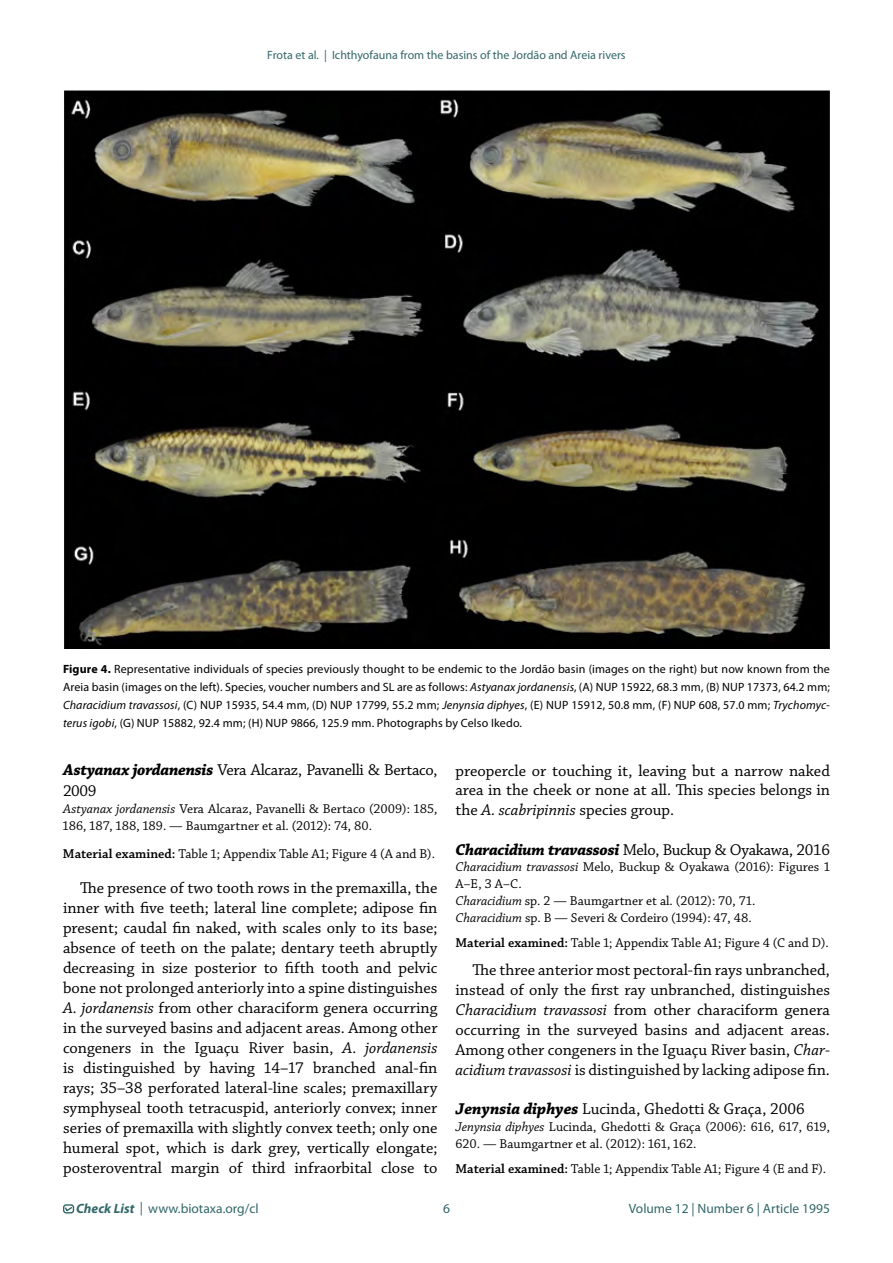
<style>
.page{position:relative;width:893px;height:1263px;background:#fff}
.page>*{position:absolute;margin:0;border:0;box-sizing:border-box;transform-origin:0 0}
.t1{font:16.5px/20.1px "Chaparral Pro";color:#000;text-align:justify}
.t2{font:16.5px/20.1px "Chaparral Pro";letter-spacing:-.02em;color:#000}
.t3{font:13.5px/16.8px "Chaparral Pro";color:#000}
.t4{font:13.5px "Myriad Pro";color:#336769}
.t5{font:12px/18px "Myriad Pro";letter-spacing:.01em;color:#000;text-align:justify}
.t6{font:12px "Myriad Pro";color:#336769}
.s1{font-weight:700}
.s2{font-style:italic}
.s3{font-weight:700;font-style:italic}
.s4{font-weight:600}
</style>
<div class="page">
<div style="left:63px;top:1204px;width:11px;height:9px;border:1px solid #336767;border-radius:2px"></div>
<svg style="left:64px;top:1206px;width:9px;height:6px"></svg>
<img style="left:64px;top:90px;width:766px;height:559px">
<p class="t6" style="left:267px;top:47px;width:360px">Frota et al. | Ichthyofauna from the basins of the Jordão and Areia rivers</p>
<p class="t5" style="left:63px;top:660px;width:768px"><span class="s1">Figure 4.</span> Representative individuals of species previously thought to be endemic to the Jordão basin (images on the right) but now known from the Areia basin (images on the left). Species, voucher numbers and SL are as follows: <span class="s2">Astyanax jordanensis</span>, (A) NUP 15922, 68.3 mm, (B) NUP 17373, 64.2 mm; <span class="s2">Characidium travassosi</span>, (C) NUP 15935, 54.4 mm, (D) NUP 17799, 55.2 mm; <span class="s2">Jenynsia diphyes</span>, (E) NUP 15912, 50.8 mm, (F) NUP 608, 57.0 mm; <span class="s2">Trychomyc&shy;terus igobi</span>, (G) NUP 15882, 92.4 mm; (H) NUP 9866, 125.9 mm. Photographs by Celso Ikedo.</p>
<p class="t2" style="left:63px;top:761px;width:376px"><span class="s3">Astyanax jordanensis</span> Vera Alcaraz, Pavanelli &amp; Bertaco,<br>2009</p>
<p class="t3" style="left:63px;top:800px;width:376px"><span class="s2">Astyanax jordanensis</span> Vera Alcaraz, Pavanelli &amp; Bertaco (2009): 185,<br>186, 187, 188, 189. — Baumgartner et al. (2012): 74, 80.</p>
<p class="t3" style="left:63px;top:846px;width:374px"><span class="s4">Material examined:</span> Table 1; Appendix Table A1; Figure 4 (A and B).</p>
<p class="t1" style="left:63px;top:878px;width:376px;text-indent:17px">The presence of two tooth rows in the premaxilla, the inner with five teeth; lateral line complete; adipose fin present; caudal fin naked, with scales only to its base; absence of teeth on the palate; dentary teeth abruptly decreasing in size posterior to fifth tooth and pelvic bone not prolonged anteriorly into a spine distinguishes <span class="s2">A. jordanensis</span> from other characiform genera occurring in the surveyed basins and adjacent areas. Among other congeners in the Iguaçu River basin, <span class="s2">A. jordanensis </span>is distinguished by having 14–17 branched anal-fin rays; 35–38 perforated lateral-line scales; premaxillary symphyseal tooth tetracuspid, anteriorly convex; inner series of premaxilla with slightly convex teeth; only one humeral spot, which is dark grey, vertically elongate; posteroventral margin of third infraorbital close to</p>
<p class="t1" style="left:455px;top:761px;width:376px">preopercle or touching it, leaving but a narrow naked area in the cheek or none at all. This species belongs in the <span class="s2">A. scabripinnis</span> species group.</p>
<p class="t2" style="left:455px;top:840px;width:376px"><span class="s3">Characidium travassosi</span> Melo, Buckup &amp; Oyakawa, 2016</p>
<p class="t3" style="left:455px;top:859px;width:376px"><span class="s2">Characidium travassosi</span> Melo, Buckup &amp; Oyakawa (2016): Figures 1<br>A–E, 3 A–C.<br><span class="s2">Characidium</span> sp. 2 — Baumgartner et al. (2012): 70, 71.<br><span class="s2">Characidium</span> sp. B — Severi &amp; Cordeiro (1994): 47, 48.</p>
<p class="t3" style="left:455px;top:935px;width:375px"><span class="s4">Material examined:</span> Table 1; Appendix Table A1; Figure 4 (C and D).</p>
<p class="t1" style="left:455px;top:961px;width:376px;text-indent:17px">The three anterior most pectoral-fin rays unbranched, instead of only the first ray unbranched, distinguishes <span class="s2">Characidium travassosi</span> from other characiform genera occurring in the surveyed basins and adjacent areas.<br>Among other congeners in the Iguaçu River basin, <span class="s2">Char&shy;acidium travassosi</span> is distinguished by lacking adipose fin.</p>
<p class="t1" style="left:455px;top:1099px;width:351px"><span class="s3">Jenynsia diphyes</span> Lucinda, Ghedotti &amp; Graça, 2006</p>
<p class="t3" style="left:455px;top:1119px;width:376px"><span class="s2">Jenynsia diphyes</span> Lucinda, Ghedotti &amp; Graça (2006): 616, 617, 619,<br>620. — Baumgartner et al. (2012): 161, 162.</p>
<p class="t3" style="left:455px;top:1161px;width:372px"><span class="s4">Material examined:</span> Table 1; Appendix Table A1; Figure 4 (E and F).</p>
<p class="t4" style="left:76px;top:1200px;width:184px"><span class="s3">Check List</span> | www.biotaxa.org/cl</p>
<p class="t4" style="left:443px;top:1200px;width:8px">6</p>
<p class="t4" style="left:629px;top:1200px;width:203px">Volume 12 | Number 6 | Article 1995</p>
</div>
